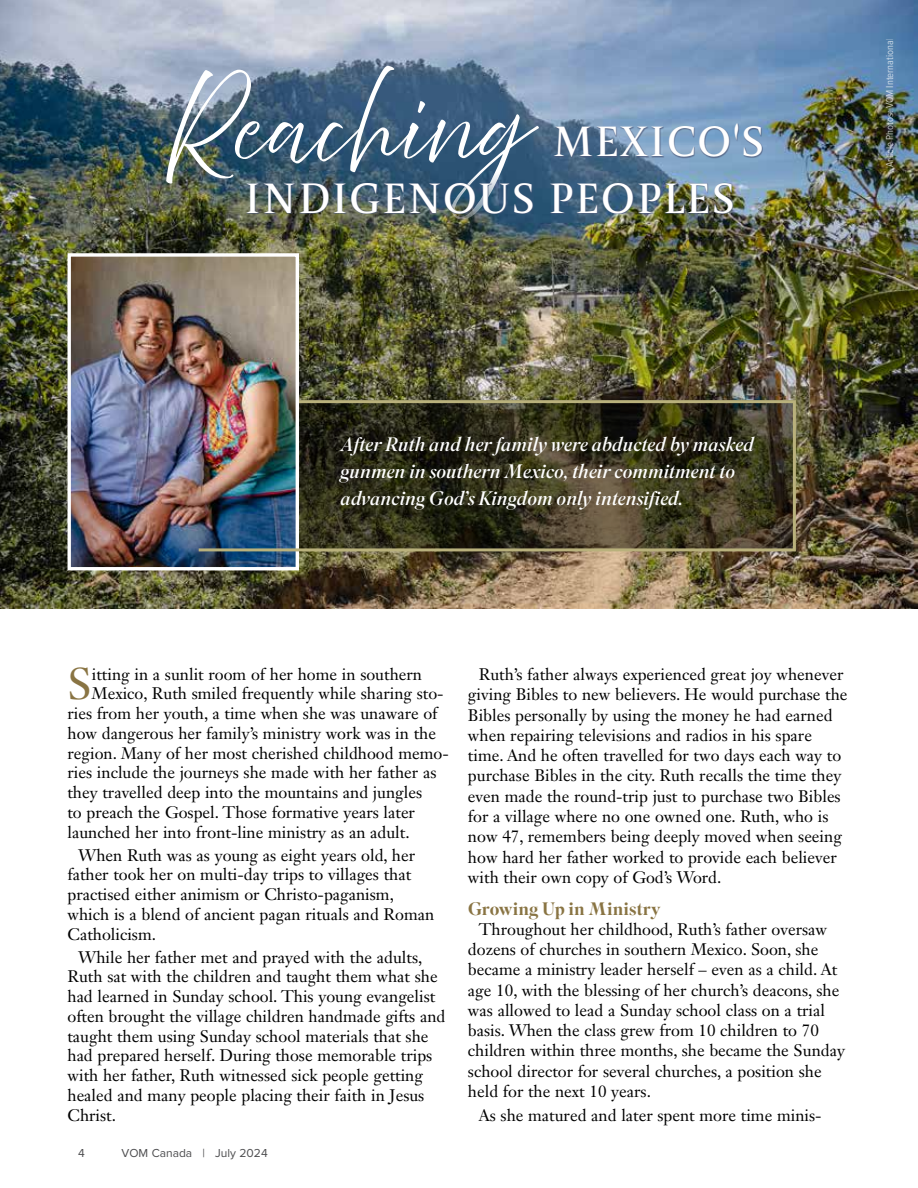
<style>
.page{position:relative;width:918px;height:1188px;background:#fff}
.page>*{position:absolute;margin:0;border:0;box-sizing:border-box;transform-origin:0 0}
.t1{font:78.45px "Abovethe Beyond Script";color:#fff}
.t2{font:43.8px "Janson Text LT Std";color:#897443}
.t3{font:42px/56.2px "Amster";letter-spacing:.02em;color:#fff}
.t4{font:italic 19.5px/27px "Superior Title";color:#fff}
.t5{font:500 18px "Superior Title";letter-spacing:.005em;color:#897443}
.t6{font:16.5px/20.2px "Janson Text LT Std";color:#000}
.t7{font:12px "Proxima Nova";color:#4d4d4f}
.t8{font:10.5px "Proxima Nova Cond";color:#fff}
</style>
<div class="page">
<img style="left:0;top:0;width:918px;height:608px">
<img style="left:71px;top:257px;width:224px;height:309px">
<div style="left:67px;top:253px;width:232px;height:317px;border:3px solid #fff"></div>
<img style="left:196px;top:399px;width:601px;height:154px">
<div style="left:246px;top:123px;width:517px;height:91px;background:#515d7d;opacity:.75"></div>
<h1 class="t1" style="left:166px;top:80px;width:406px">Reaching</h1>
<h3 class="t3" style="left:245px;top:112px;width:522px;text-indent:308px">MEXICO'S<br>INDIGENOUS PEOPLES</h3>
<p class="t8" style="left:882px;top:167px;width:130px;rotate:-90deg">Article Photos: VOM International</p>
<p class="t4" style="left:341px;top:433px;width:415px">After Ruth and her family were abducted by masked gunmen in southern Mexico, their commitment to advancing God’s Kingdom only intensified.</p>
<h2 class="t2" style="left:68px;top:656px;width:26px">S</h2>
<p class="t6" style="left:92px;top:664px;width:332px">itting in a sunlit room of her home in southern</p>
<p class="t6" style="left:92px;top:683px;width:353px">Mexico, Ruth smiled frequently while sharing sto-</p>
<p class="t6" style="left:67px;top:703px;width:371px">ries from her youth, a time when she was unaware of</p>
<p class="t6" style="left:67px;top:723px;width:370px">how dangerous her family’s ministry work was in the</p>
<p class="t6" style="left:67px;top:743px;width:383px">region. Many of her most cherished childhood memo-</p>
<p class="t6" style="left:67px;top:762px;width:370px">ries include the journeys she made with her father as</p>
<p class="t6" style="left:67px;top:782px;width:356px">they travelled deep into the mountains and jungles</p>
<p class="t6" style="left:67px;top:802px;width:349px">to preach the Gospel. Those formative years later</p>
<p class="t6" style="left:67px;top:822px;width:344px">launched her into front-line ministry as an adult.</p>
<p class="t6" style="left:67px;top:845px;width:368px;line-height:19.8px;text-indent:11px">When Ruth was as young as eight years old, her father took her on multi-day trips to villages that practised either animism or Christo-paganism, which is a blend of ancient pagan rituals and Roman Catholicism.</p>
<p class="t6" style="left:67px;top:947px;width:379px;line-height:19.8px;text-indent:11px">While her father met and prayed with the adults, Ruth sat with the children and taught them what she had learned in Sunday school. This young evangelist often brought the village children handmade gifts and taught them using Sunday school materials that she had prepared herself. During those memorable trips with her father, Ruth witnessed sick people getting healed and many people placing their faith in Jesus Christ.</p>
<p class="t7" style="left:78px;top:1144px;width:8px">4</p>
<p class="t7" style="left:122px;top:1144px;width:148px">VOM Canada | July 2024</p>
<p class="t6" style="left:468px;top:664px;width:381px;text-indent:11px">Ruth’s father always experienced great joy whenever giving Bibles to new believers. He would purchase the Bibles personally by using the money he had earned when repairing televisions and radios in his spare time. And he often travelled for two days each way to purchase Bibles in the city. Ruth recalls the time they even made the round-trip just to purchase two Bibles for a village where no one owned one. Ruth, who is now 47, remembers being deeply moved when seeing how hard her father worked to provide each believer with their own copy of God’s Word.</p>
<p class="t5" style="left:468px;top:897px;width:195px">Growing Up in Ministry</p>
<p class="t6" style="left:468px;top:919px;width:378px;text-indent:11px">Throughout her childhood, Ruth’s father oversaw dozens of churches in southern Mexico. Soon, she became a ministry leader herself – even as a child. At age 10, with the blessing of her church’s deacons, she was allowed to lead a Sunday school class on a trial basis. When the class grew from 10 children to 70 children within three months, she became the Sunday school director for several churches, a position she held for the next 10 years.</p>
<p class="t6" style="left:479px;top:1105px;width:344px">As she matured and later spent more time minis-</p>
</div>
